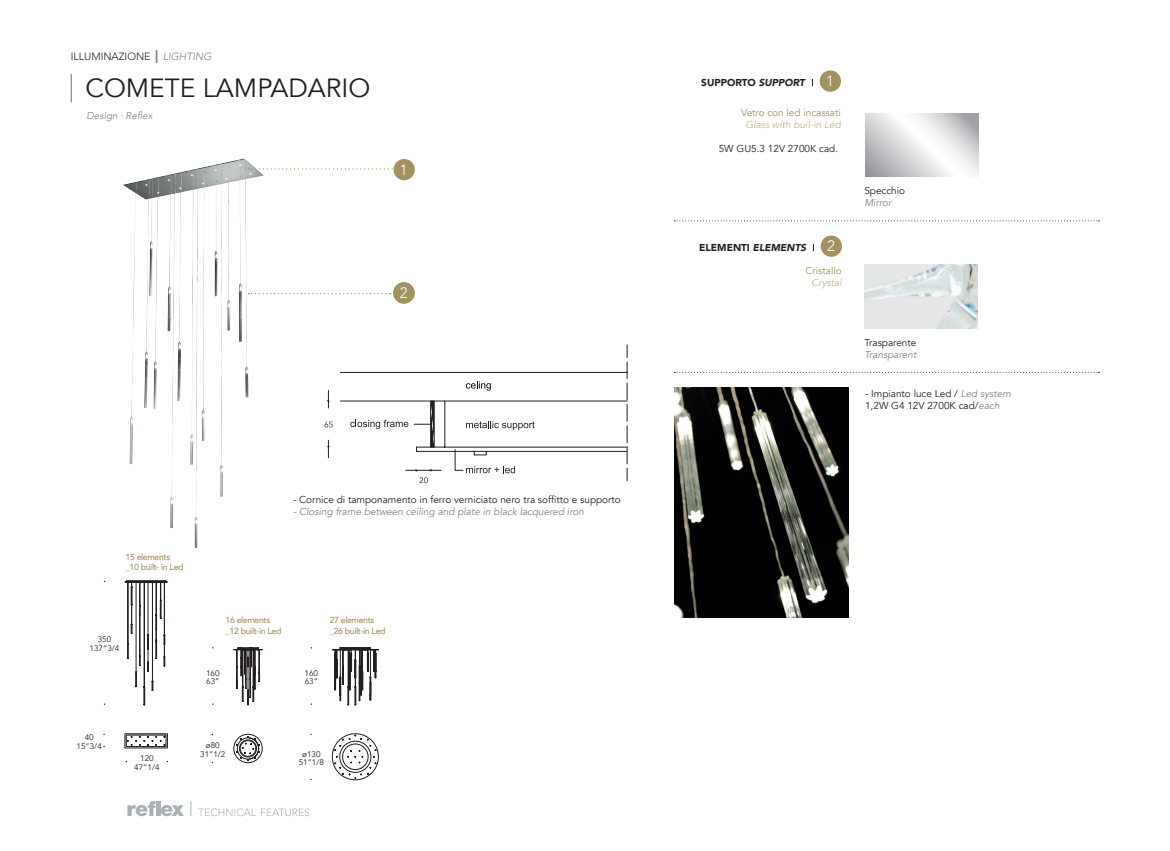
<style>
.page{position:relative;width:1170px;height:851px;background:#fff}
.page>*{position:absolute;margin:0;border:0;box-sizing:border-box;transform-origin:0 0}
.t1{font:26.25px "Avenir";color:#231f20}
.t2{font:300 15px "Avenir";color:#fff}
.t3{font:300 10.5px "Avenir";color:#231f20}
.t4{font:10px/12px "Avenir";color:#231f20}
.t5{font:italic 10px "Avenir";color:#808285}
.t6{font:900 10px "Avenir";color:#231f20}
.t7{font:10px "Avenir";color:#a29161}
.t8{font:italic 10px "Avenir";color:#c2b594}
.t9{font:italic 300 10px "Avenir";color:#808285}
.t10{font:500 8.75px/10.5px "Avenir";letter-spacing:-.04em;color:#a29161}
.t11{font:8.12px/8.8px "Avenir";color:#231f20;text-align:center}
.s1{font-family:"Myriad Pro";font-weight:400;font-size:18.75px;color:#808285}
.s2{font-style:italic;color:#808285}
.s3{font-style:italic}
</style>
<div class="page">
<svg style="left:127px;top:596px;width:39px;height:109px"></svg>
<img style="left:103px;top:158px;width:324px;height:438px">
<svg style="left:71px;top:74px;width:1px;height:28px"></svg>
<svg style="left:674px;top:220px;width:425px;height:1px"></svg>
<svg style="left:674px;top:372px;width:425px;height:1px"></svg>
<svg style="left:393px;top:282px;width:22px;height:21px"></svg>
<div style="left:393px;top:282px;width:21px;height:21px;background:#a29161;border-radius:50%"></div>
<svg style="left:248px;top:293px;width:142px;height:1px"></svg>
<div style="left:393px;top:159px;width:22px;height:21px;background:#a29161;border-radius:50%"></div>
<svg style="left:248px;top:168px;width:146px;height:1px"></svg>
<svg style="left:125px;top:733px;width:43px;height:15px"></svg>
<svg style="left:233px;top:733px;width:29px;height:29px"></svg>
<div style="left:240px;top:740px;width:16px;height:16px;border:1px solid #231f20;border-radius:50%"></div>
<svg style="left:233px;top:647px;width:29px;height:58px"></svg>
<svg style="left:332px;top:733px;width:46px;height:47px"></svg>
<svg style="left:332px;top:647px;width:47px;height:58px"></svg>
<div style="left:819px;top:70px;width:21px;height:22px;background:#a29161;border-radius:50%"></div>
<svg style="left:865px;top:113px;width:113px;height:64px"></svg>
<div style="left:820px;top:235px;width:21px;height:22px;background:#a29161;border-radius:50%"></div>
<img style="left:864px;top:265px;width:113px;height:63px">
<img style="left:674px;top:387px;width:174px;height:230px">
<hr style="left:340px;top:401px;width:287px;height:1px;background:#231f20">
<svg style="left:327px;top:390px;width:3px;height:18px"></svg>
<svg style="left:327px;top:440px;width:3px;height:17px"></svg>
<hr style="left:340px;top:372px;width:287px;height:1px;background:#231f20">
<svg style="left:350px;top:345px;width:278px;height:138px"></svg>
<svg style="left:324px;top:421px;width:8px;height:6px"></svg>
<svg style="left:127px;top:801px;width:57px;height:15px"></svg>
<svg style="left:191px;top:801px;width:1px;height:15px"></svg>
<svg style="left:198px;top:808px;width:111px;height:8px"></svg>
<p class="t3" style="left:71px;top:51px;width:142px">ILLUMINAZIONE <span class="s1">I</span> <span class="s2">lighting</span></p>
<h1 class="t1" style="left:85px;top:72px;width:286px">COMETE LAMPADARIO</h1>
<p class="t9" style="left:86px;top:110px;width:68px">Design ∙ Reflex</p>
<h2 class="t2" style="left:400px;top:161px;width:9px">1</h2>
<h2 class="t2" style="left:400px;top:284px;width:9px">2</h2>
<p class="t10" style="left:126px;top:551px;width:59px">15 elements _10 built- in Led</p>
<p class="t11" style="left:90px;top:635px;width:31px">350<br>137”3/4</p>
<p class="t4" style="left:293px;top:493px;width:329px">- Cornice di tamponamento in ferro verniciato nero tra soffitto e supporto</p>
<p class="t5" style="left:293px;top:505px;width:292px">- Closing frame between ceiling and plate in black lacquered iron</p>
<p class="t10" style="left:225px;top:614px;width:57px">16 elements _12 built-in Led</p>
<p class="t10" style="left:330px;top:614px;width:57px">27 elements _26 built-in Led</p>
<p class="t11" style="left:206px;top:668px;width:15px;text-align:left">160<br>63”</p>
<p class="t11" style="left:304px;top:668px;width:15px;text-align:left">160<br>63”</p>
<p class="t11" style="left:77px;top:732px;width:27px">40<br>15”3/4</p>
<p class="t11" style="left:134px;top:754px;width:27px">120<br>47”1/4</p>
<p class="t11" style="left:200px;top:740px;width:27px">ø80<br>31”1/2</p>
<p class="t11" style="left:299px;top:749px;width:27px">ø130<br>51”1/8</p>
<p class="t6" style="left:701px;top:74px;width:105px">SUPPORTO <span class="s3">SUPPORT</span></p>
<h2 class="t2" style="left:826px;top:72px;width:9px">1</h2>
<p class="t7" style="left:741px;top:106px;width:101px">Vetro con led incassati</p>
<p class="t8" style="left:745px;top:118px;width:97px">Glass with buil-in Led</p>
<p class="t4" style="left:718px;top:143px;width:121px">5W GU5.3 12V 2700K cad.</p>
<p class="t6" style="left:699px;top:239px;width:108px">ELEMENTI <span class="s3">ELEMENTS</span></p>
<h2 class="t2" style="left:827px;top:237px;width:9px">2</h2>
<p class="t7" style="left:805px;top:264px;width:38px">Cristallo</p>
<p class="t8" style="left:811px;top:276px;width:32px">Crystal</p>
<p class="t4" style="left:864px;top:185px;width:42px">Specchio</p>
<p class="t5" style="left:864px;top:197px;width:29px">Mirror</p>
<p class="t4" style="left:864px;top:336px;width:54px">Trasparente</p>
<p class="t5" style="left:864px;top:348px;width:54px">Transparent</p>
<p class="t4" style="left:865px;top:388px;width:147px">- Impianto luce Led / <span class="s2">Led system<br></span>1,2W G4 12V 2700K cad/<span class="s2">each</span></p>
</div>
